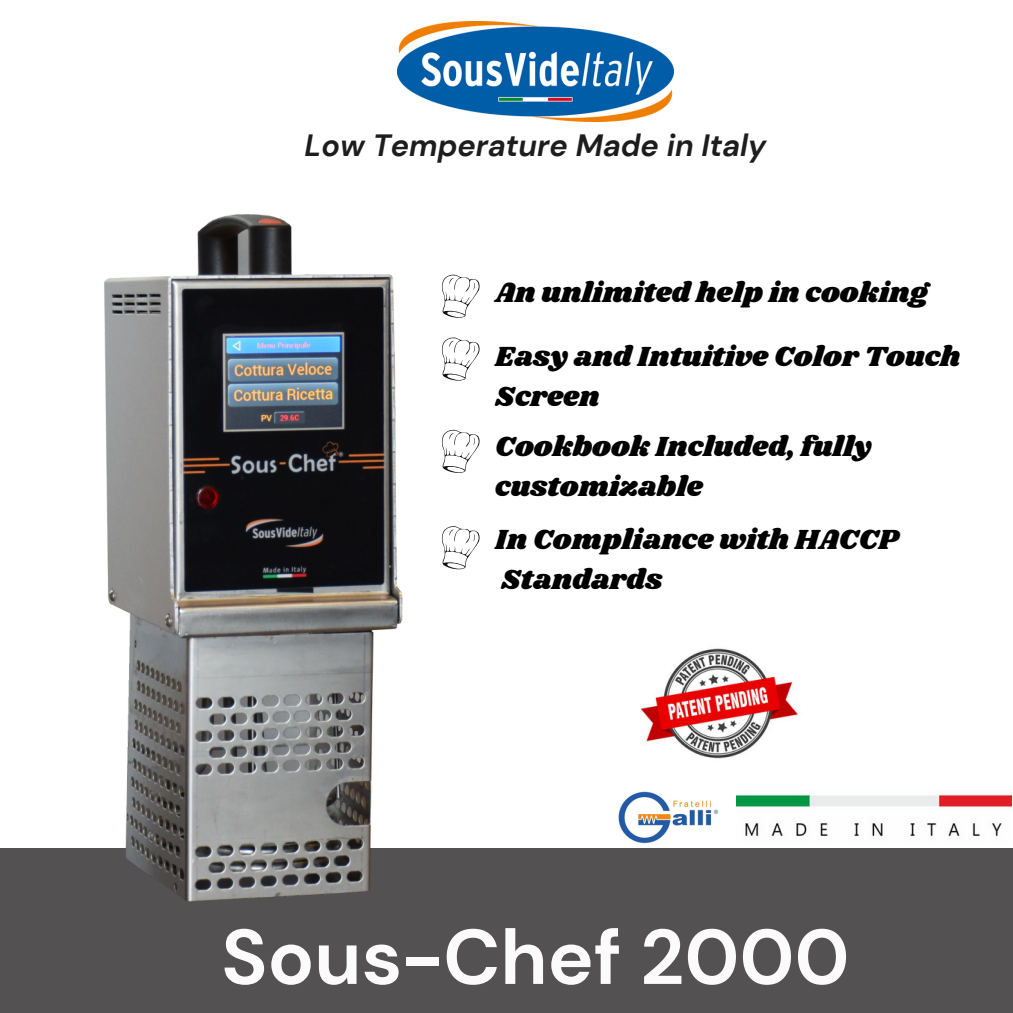
<style>
.page{position:relative;width:1013px;height:1013px;background:#fff}
.page>*{position:absolute;margin:0;border:0;box-sizing:border-box;transform-origin:0 0}
.t1{font:700 77.5px "DM Sans";color:#fbfbfb}
.t2{font:italic 700 30.75px "DM Sans";color:#1e1d1d}
.t3{font:28.62px/39.6px "Shrikhand";color:#000}
</style>
<div class="page">
<img style="left:736px;top:794px;width:275px;height:42px">
<img style="left:397px;top:22px;width:276px;height:99px">
<div style="left:0;top:848px;width:1012px;height:164px;background:#535152"></div>
<img style="left:65px;top:214px;width:352px;height:751px">
<svg style="left:441px;top:274px;width:39px;height:44px"></svg>
<svg style="left:441px;top:337px;width:39px;height:44px"></svg>
<svg style="left:441px;top:429px;width:39px;height:44px"></svg>
<svg style="left:441px;top:526px;width:39px;height:43px"></svg>
<img style="left:618px;top:791px;width:101px;height:53px">
<img style="left:641px;top:648px;width:157px;height:111px">
<p class="t2" style="left:304px;top:125px;width:463px">Low Temperature Made in Italy</p>
<p class="t3" style="left:495px;top:274px;width:434px">An unlimited help in cooking</p>
<p class="t3" style="left:495px;top:338px;width:467px">Easy and Intuitive Color Touch<br>Screen</p>
<p class="t3" style="left:495px;top:428px;width:378px">Cookbook Included, fully customizable</p>
<p class="t3" style="left:495px;top:521px;width:404px">In Compliance with HACCP<br>Standards</p>
<p class="t1" style="left:221px;top:907px;width:629px">Sous-Chef 2000</p>
</div>
